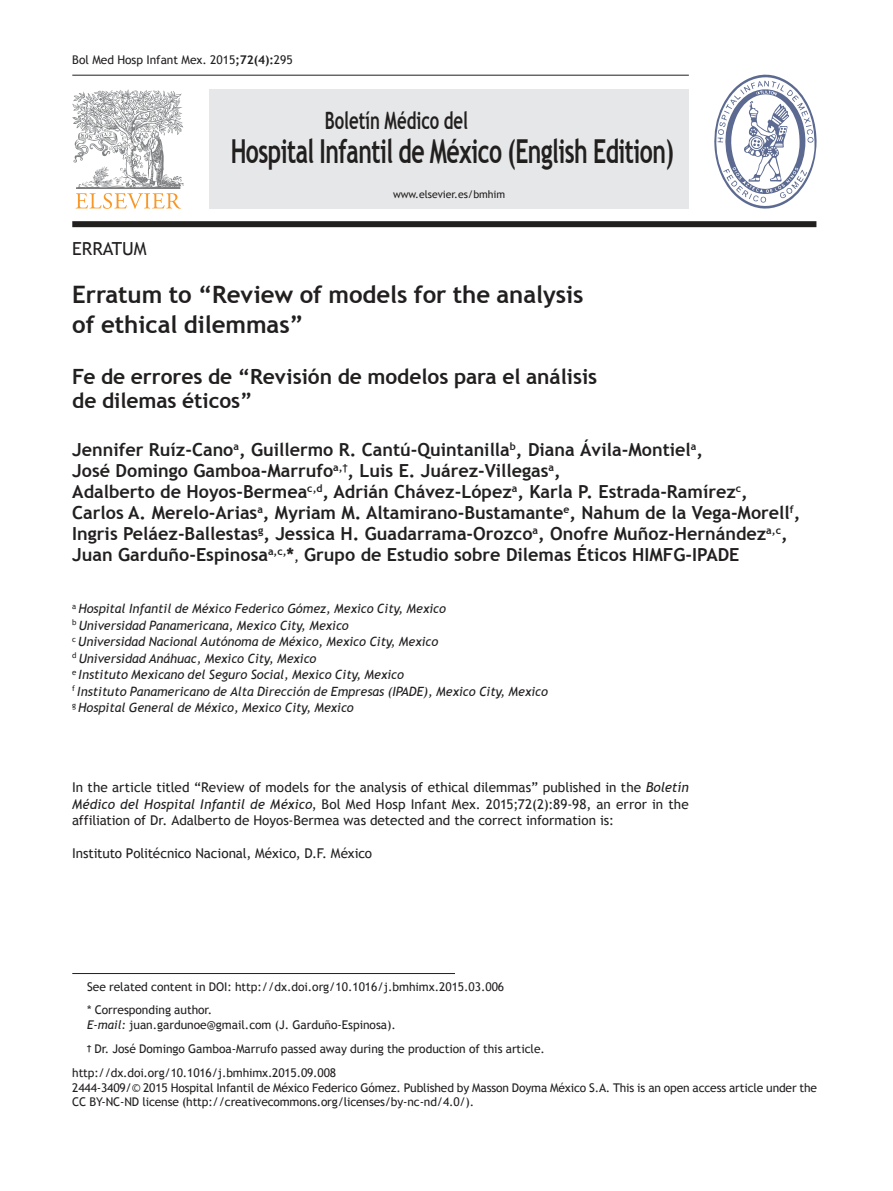
<style>
.page{position:relative;width:893px;height:1191px;background:#fff}
.page>*{position:absolute;margin:0;border:0;box-sizing:border-box;transform-origin:0 0}
.t1{font:700 33px "Trebuchet MS";letter-spacing:-.025em;color:#221f1f;scale:.7 1}
.t2{font:700 24px/30px "Trebuchet MS";letter-spacing:-.005em;color:#221f1f}
.t3{font:700 24px "Trebuchet MS";letter-spacing:-.005em;color:#221f1f;scale:.7 1}
.t4{font:700 21px/24px "Trebuchet MS";letter-spacing:-.005em;color:#221f1f}
.t5{font:700 18px/21px "Trebuchet MS";color:#221f1f}
.t6{font:18px "Trebuchet MS";color:#221f1f}
.t7{font:13.5px/16.5px "Trebuchet MS";letter-spacing:-.005em;color:#221f1f;text-align:justify}
.t8{font:italic 12.75px/16.5px "Trebuchet MS";letter-spacing:-.005em;color:#221f1f}
.t9{font:12px/14.2px "Trebuchet MS";letter-spacing:-.005em;color:#221f1f}
.t10{font:10.5px "Trebuchet MS";letter-spacing:-.005em;color:#221f1f}
.s1{font-weight:700}
.s2{font-size:12px}
.s3{font-style:italic}
.s4{font-weight:700;font-size:9px}
</style>
<div class="page">
<div style="left:72px;top:221px;width:744px;height:6px;background:#221f1f"></div>
<hr style="left:72px;top:75px;width:617px;height:1px;background:#221f1f">
<svg style="left:72px;top:89px;width:112px;height:120px"></svg>
<div style="left:209px;top:89px;width:480px;height:119px;background:#e6e7e8"></div>
<svg style="left:714px;top:74px;width:103px;height:135px"></svg>
<hr style="left:72px;top:973px;width:383px;height:1px;background:#221f1f">
<p class="t9" style="left:72px;top:53px;width:222px">Bol Med Hosp Infant Mex. 2015<span class="s1">;72(4):</span>295</p>
<h2 class="t3" style="left:325px;top:111px;width:206px">Boletín Médico del</h2>
<h1 class="t1" style="left:231px;top:138px;width:635px">Hospital Infantil de México (English Edition)</h1>
<p class="t10" style="left:393px;top:189px;width:114px">www.elsevier.es/bmhim</p>
<h3 class="t6" style="left:72px;top:240px;width:76px">ERRATUM</h3>
<h2 class="t2" style="left:72px;top:281px;width:513px">Erratum to “Review of models for the analysis of ethical dilemmas”</h2>
<h3 class="t4" style="left:72px;top:366px;width:526px">Fe de errores de “Revisión de modelos para el análisis de dilemas éticos”</h3>
<p class="t5" style="left:72px;top:440px;width:729px">Jennifer Ruíz-Cano<sup>a</sup>, Guillermo R. Cantú-Quintanilla<sup>b</sup>, Diana Ávila-Montiel<sup>a</sup>,<br>José Domingo Gamboa-Marrufo<sup>a,†</sup>, Luis E. Juárez-Villegas<sup>a</sup>,<br>Adalberto de Hoyos-Bermea<sup>c,d</sup>, Adrián Chávez-López<sup>a</sup>, Karla P. Estrada-Ramírez<sup>c</sup>, Carlos A. Merelo-Arias<sup>a</sup>, Myriam M. Altamirano-Bustamante<sup>e</sup>, Nahum de la Vega-Morell<sup>f</sup>, Ingris Peláez-Ballestas<sup>g</sup>, Jessica H. Guadarrama-Orozco<sup>a</sup>, Onofre Muñoz-Hernández<sup>a,c</sup>, Juan Garduño-Espinosa<sup>a,c,</sup>*<span class="s2">,</span> Grupo de Estudio sobre Dilemas Éticos HIMFG-IPADE</p>
<p class="t8" style="left:72px;top:601px;width:477px"><sup>a</sup> Hospital Infantil de México Federico Gómez, Mexico City, Mexico<br><sup>b</sup> Universidad Panamericana, Mexico City, Mexico<br><sup>c</sup> Universidad Nacional Autónoma de México, Mexico City, Mexico<br><sup>d</sup> Universidad Anáhuac, Mexico City, Mexico<br><sup>e</sup> Instituto Mexicano del Seguro Social, Mexico City, Mexico<br><sup>f</sup> Instituto Panamericano de Alta Dirección de Empresas (IPADE), Mexico City, Mexico <sup>g</sup> Hospital General de México, Mexico City, Mexico</p>
<p class="t7" style="left:72px;top:780px;width:618px">In the article titled “Review of models for the analysis of ethical dilemmas” published in the <span class="s3">Boletín Médico del Hospital Infantil de México</span>, Bol Med Hosp Infant Mex. 2015;72(2):89-98, an error in the affiliation of Dr. Adalberto de Hoyos-Bermea was detected and the correct information is:</p>
<p class="t7" style="left:72px;top:846px;width:302px">Instituto Politécnico Nacional, México, D.F. México</p>
<p class="t9" style="left:87px;top:975px;width:419px;line-height:23.5px">See related content in DOI: http://dx.doi.org/10.1016/j.bmhimx.2015.03.006 * Corresponding author.</p>
<p class="t9" style="left:87px;top:1014px;width:459px;line-height:23.5px"><span class="s3">E-mail:</span> juan.gardunoe@gmail.com (J. Garduño-Espinosa).<br><span class="s4">†</span> Dr. José Domingo Gamboa-Marrufo passed away during the production of this article.</p>
<p class="t9" style="left:72px;top:1066px;width:746px">http://dx.doi.org/10.1016/j.bmhimx.2015.09.008<br>2444-3409/© 2015 Hospital Infantil de México Federico Gómez. Published by Masson Doyma México S.A. This is an open access article under the<br>CC BY-NC-ND license (http://creativecommons.org/licenses/by-nc-nd/4.0/).</p>
</div>
